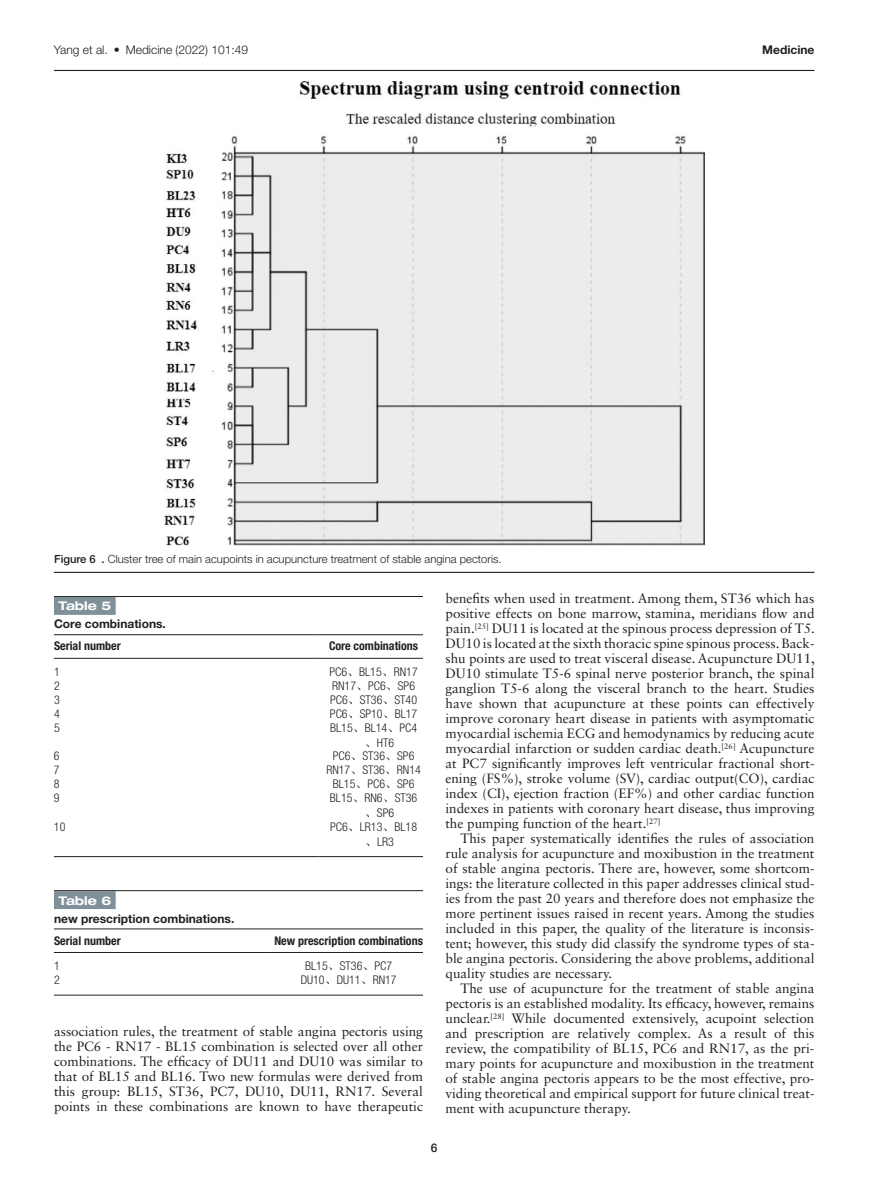
<style>
.page{position:relative;width:891px;height:1188px;background:#fff}
.page>*{position:absolute;margin:0;border:0;box-sizing:border-box;transform-origin:0 0}
.t1{font:13.5px/15px "Sabon LT Std";color:#231f20;text-align:justify}
.t2{font:300 condensed 12px/15px "Helvetica Neue LT Std";color:#231f20}
.t3{font:700 condensed 12px "Helvetica Neue LT Std";color:#231f20}
.t4{font:700 12px "Helvetica Neue LT Std";color:#231f20}
.t5{font:300 12px "Helvetica Neue LT Std";color:#231f20}
.t6{font:700 expanded 12px "Helvetica Neue LT Std";color:#fff}
.t7{font:500 12px "Helvetica Neue LT Std";color:#231f20}
.t8{font:300 11.25px "Helvetica Neue LT Std";color:#231f20}
.s1{font-weight:500}
.s2{font-family:"Sim Sun";font-weight:400;font-stretch:normal}
</style>
<div class="page">
<img style="left:164px;top:81px;width:540px;height:465px">
<hr style="left:54px;top:70px;width:760px;height:1px;background:#231f20">
<hr style="left:54px;top:572px;width:760px;height:1px;background:#231f20">
<hr style="left:54px;top:596px;width:369px;height:1px;background:#231f20">
<div style="left:54px;top:597px;width:62px;height:18px;background:#7f9098"></div>
<hr style="left:54px;top:634px;width:266px;height:1px;background:#231f20">
<hr style="left:54px;top:658px;width:266px;height:1px;background:#231f20">
<hr style="left:320px;top:634px;width:103px;height:1px;background:#231f20">
<hr style="left:320px;top:658px;width:103px;height:1px;background:#231f20">
<hr style="left:54px;top:856px;width:266px;height:1px;background:#231f20">
<hr style="left:320px;top:856px;width:103px;height:1px;background:#231f20">
<hr style="left:54px;top:890px;width:369px;height:1px;background:#231f20">
<div style="left:54px;top:891px;width:62px;height:18px;background:#7f9098"></div>
<hr style="left:54px;top:929px;width:216px;height:1px;background:#231f20">
<hr style="left:54px;top:952px;width:216px;height:1px;background:#231f20">
<hr style="left:270px;top:929px;width:153px;height:1px;background:#231f20">
<hr style="left:270px;top:952px;width:153px;height:1px;background:#231f20">
<hr style="left:54px;top:995px;width:216px;height:1px;background:#231f20">
<hr style="left:270px;top:995px;width:153px;height:1px;background:#231f20">
<p class="t5" style="left:54px;top:42px;width:196px">Yang et al. • Medicine (2022) 101:49</p>
<p class="t4" style="left:762px;top:42px;width:54px">Medicine</p>
<p class="t8" style="left:54px;top:552px;width:449px"><span class="s1">Figure 6 .</span> Cluster tree of main acupoints in acupuncture treatment of stable angina pectoris.</p>
<p class="t6" style="left:58px;top:599px;width:54px">Table 5</p>
<p class="t4" style="left:54px;top:617px;width:113px">Core combinations.</p>
<p class="t3" style="left:54px;top:639px;width:68px">Serial number</p>
<p class="t3" style="left:329px;top:639px;width:91px">Core combinations</p>
<p class="t2" style="left:54px;top:664px;width:7px">1</p>
<p class="t2" style="left:329px;top:664px;width:90px">PC6<span class="s2">、</span>BL15<span class="s2">、</span>RN17</p>
<p class="t2" style="left:54px;top:678px;width:7px">2</p>
<p class="t2" style="left:332px;top:678px;width:84px">RN17<span class="s2">、</span>PC6<span class="s2">、</span>SP6</p>
<p class="t2" style="left:54px;top:692px;width:7px">3</p>
<p class="t2" style="left:330px;top:692px;width:88px">PC6<span class="s2">、</span>ST36<span class="s2">、</span>ST40</p>
<p class="t2" style="left:54px;top:706px;width:7px">4</p>
<p class="t2" style="left:330px;top:706px;width:89px">PC6<span class="s2">、</span>SP10<span class="s2">、</span>BL17</p>
<p class="t2" style="left:54px;top:720px;width:7px">5</p>
<p class="t2" style="left:365px;top:720px;width:54px;text-indent:-35px">BL15<span class="s2">、</span>BL14<span class="s2">、</span>PC4<span class="s2">、</span>HT6</p>
<p class="t2" style="left:54px;top:749px;width:7px">6</p>
<p class="t2" style="left:333px;top:749px;width:83px">PC6<span class="s2">、</span>ST36<span class="s2">、</span>SP6</p>
<p class="t2" style="left:54px;top:762px;width:7px">7</p>
<p class="t2" style="left:326px;top:762px;width:96px">RN17<span class="s2">、</span>ST36<span class="s2">、</span>RN14</p>
<p class="t2" style="left:54px;top:776px;width:7px">8</p>
<p class="t2" style="left:333px;top:776px;width:83px">BL15<span class="s2">、</span>PC6<span class="s2">、</span>SP6</p>
<p class="t2" style="left:54px;top:790px;width:7px">9</p>
<p class="t2" style="left:365px;top:790px;width:54px;text-indent:-35px">BL15<span class="s2">、</span>RN6<span class="s2">、</span>ST36<span class="s2">、</span>SP6</p>
<p class="t2" style="left:54px;top:819px;width:13px">10</p>
<p class="t2" style="left:365px;top:819px;width:53px;text-indent:-35px">PC6<span class="s2">、</span>LR13<span class="s2">、</span>BL18<span class="s2">、</span>LR3</p>
<p class="t1" style="left:445px;top:591px;width:371px">benefits when used in treatment. Among them, ST36 which has positive effects on bone marrow, stamina, meridians flow and pain.<sup>[25]</sup> DU11 is located at the spinous process depression of T5.<br>DU10 is located at the sixth thoracic spine spinous process. Back&shy;shu points are used to treat visceral disease. Acupuncture DU11, DU10 stimulate T5-6 spinal nerve posterior branch, the spinal ganglion T5-6 along the visceral branch to the heart. Studies have shown that acupuncture at these points can effectively improve coronary heart disease in patients with asymptomatic myocardial ischemia ECG and hemodynamics by reducing acute myocardial infarction or sudden cardiac death.<sup>[26]</sup> Acupuncture at PC7 significantly improves left ventricular fractional short&shy;ening (FS%), stroke volume (SV), cardiac output(CO), cardiac index (CI), ejection fraction (EF%) and other cardiac function indexes in patients with coronary heart disease, thus improving the pumping function of the heart.<sup>[27]</sup></p>
<p class="t1" style="left:446px;top:831px;width:371px;text-indent:15px">This paper systematically identifies the rules of association rule analysis for acupuncture and moxibustion in the treatment of stable angina pectoris. There are, however, some shortcom&shy;ings: the literature collected in this paper addresses clinical stud&shy;ies from the past 20 years and therefore does not emphasize the more pertinent issues raised in recent years. Among the studies included in this paper, the quality of the literature is inconsis&shy;tent; however, this study did classify the syndrome types of sta&shy;ble angina pectoris. Considering the above problems, additional quality studies are necessary.</p>
<p class="t1" style="left:445px;top:981px;width:371px;text-indent:15px">The use of acupuncture for the treatment of stable angina pectoris is an established modality. Its efficacy, however, remains unclear.<sup>[28]</sup> While documented extensively, acupoint selection and prescription are relatively complex. As a result of this review, the compatibility of BL15, PC6 and RN17, as the pri&shy;mary points for acupuncture and moxibustion in the treatment of stable angina pectoris appears to be the most effective, pro&shy;viding theoretical and empirical support for future clinical treat&shy;ment with acupuncture therapy.</p>
<p class="t6" style="left:58px;top:893px;width:54px">Table 6</p>
<p class="t4" style="left:54px;top:911px;width:182px">new prescription combinations.</p>
<p class="t3" style="left:54px;top:933px;width:68px">Serial number</p>
<p class="t3" style="left:274px;top:933px;width:150px">New prescription combinations</p>
<p class="t2" style="left:54px;top:959px;width:7px">1</p>
<p class="t2" style="left:305px;top:959px;width:88px">BL15<span class="s2">、</span>ST36<span class="s2">、</span>PC7</p>
<p class="t2" style="left:54px;top:972px;width:7px">2</p>
<p class="t2" style="left:301px;top:972px;width:97px">DU10<span class="s2">、</span>DU11<span class="s2">、</span>RN17</p>
<p class="t1" style="left:54px;top:1024px;width:371px">association rules, the treatment of stable angina pectoris using the PC6 - RN17 - BL15 combination is selected over all other combinations. The efficacy of DU11 and DU10 was similar to that of BL15 and BL16. Two new formulas were derived from this group: BL15, ST36, PC7, DU10, DU11, RN17. Several points in these combinations are known to have therapeutic</p>
<p class="t7" style="left:431px;top:1140px;width:8px">6</p>
</div>
